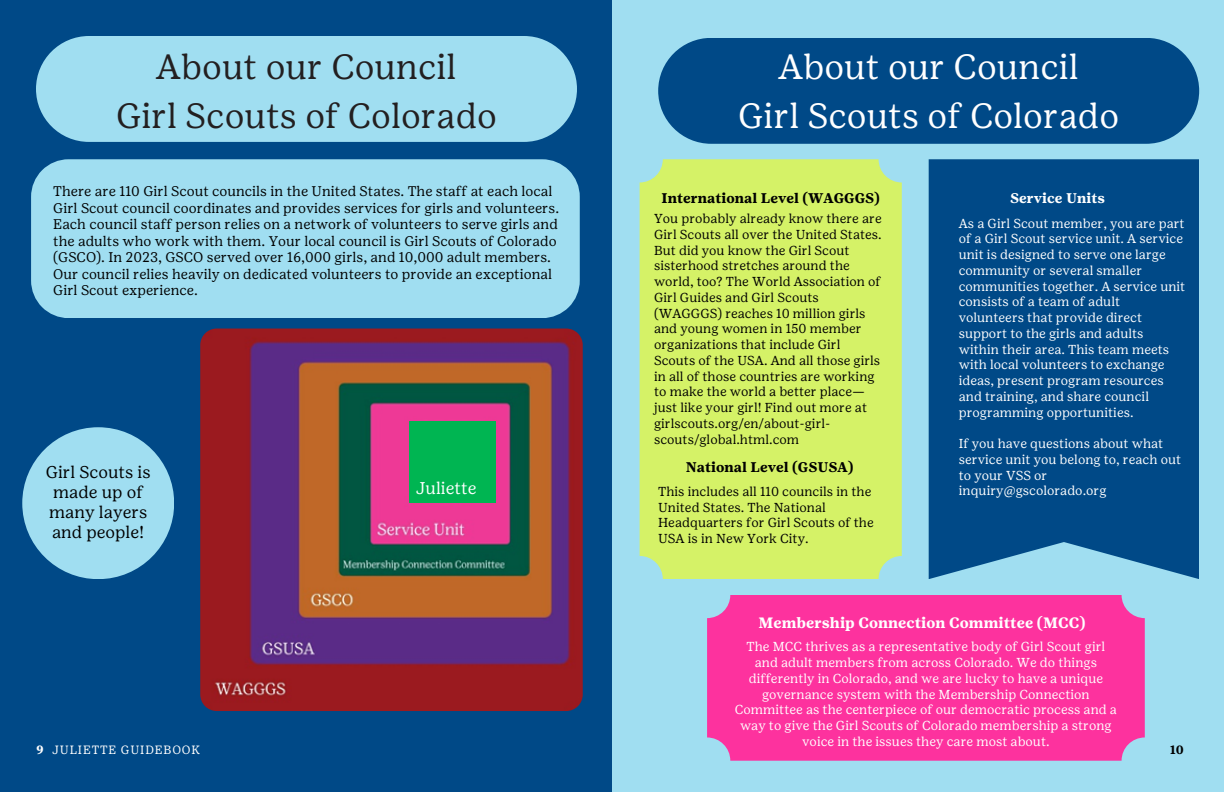
<style>
.page{position:relative;width:1224px;height:792px;background:#004987}
.page>*{position:absolute;margin:0;border:0;box-sizing:border-box;transform-origin:0 0}
.t1{font:35px/48.8px "Girl Scout Text";color:#231f20;text-align:center}
.t2{font:35px/48.8px "Girl Scout Text";color:#fff;text-align:center}
.t3{font:17px/20.2px "Girl Scout Text";color:#000}
.t4{font:17px "Girl Scout Text";color:#fff}
.t5{font:700 15px "Girl Scout Text";color:#fff}
.t6{font:14px/16.5px "Girl Scout Text";color:#000}
.t7{font:700 14px "Girl Scout Text";color:#000}
.t8{font:700 14px "Girl Scout Text";color:#fff}
.t9{font:13px/15.8px "Girl Scout Text";color:#fff}
.t10{font:13px/15.8px "Girl Scout Text";color:#000}
.t11{font:12px "Girl Scout Text";letter-spacing:.07em;color:#fff}
.t12{font:700 12px "Girl Scout Text";color:#000}
.t13{font:700 12px "Girl Scout Text";color:#fff}
</style>
<div class="page">
<div style="left:36px;top:36px;width:541px;height:106px;background:#a0def1;border-radius:53px"></div>
<div style="left:612px;top:0;width:612px;height:792px;background:#a0def1"></div>
<div style="left:658px;top:38px;width:541px;height:106px;background:#004987;border-radius:53px"></div>
<div style="left:707px;top:595px;width:438px;height:166px;background:#fd329e;border-radius:23px"></div>
<div style="left:929px;top:159px;width:270px;height:420px;background:#004987"></div>
<div style="left:31px;top:159px;width:549px;height:159px;background:#a0def1"></div>
<img style="left:200px;top:329px;width:383px;height:382px;border-radius:16px">
<div style="left:22px;top:427px;width:152px;height:152px;background:#a0def1;border-radius:50%"></div>
<div style="left:640px;top:159px;width:262px;height:420px;background:#d5f267;border-radius:23px"></div>
<div style="left:409px;top:421px;width:87px;height:82px;background:#00b552"></div>
<p class="t1" style="left:116px;top:42px;width:382px">About our Council<br>Girl Scouts of Colorado</p>
<h5 class="t2" style="left:738px;top:42px;width:382px">About our Council<br>Girl Scouts of Colorado</h5>
<h2 class="t6" style="left:53px;top:183px;width:508px">There are 110 Girl Scout councils in the United States. The staff at each local Girl Scout council coordinates and provides services for girls and volunteers.<br>Each council staff person relies on a network of volunteers to serve girls and the adults who work with them. Your local council is Girl Scouts of Colorado (GSCO). In 2023, GSCO served over 16,000 girls, and 10,000 adult members.<br>Our council relies heavily on dedicated volunteers to provide an exceptional Girl Scout experience.</h2>
<h1 class="t7" style="left:662px;top:190px;width:220px">International Level (WAGGGS)</h1>
<h3 class="t10" style="left:654px;top:211px;width:229px">You probably already know there are Girl Scouts all over the United States.<br>But did you know the Girl Scout sisterhood stretches around the world, too? The World Association of Girl Guides and Girl Scouts (WAGGGS) reaches 10 million girls and young women in 150 member organizations that include Girl Scouts of the USA. And all those girls in all of those countries are working to make the world a better place— just like your girl! Find out more at girlscouts.org/en/about-girl&shy;scouts/global.html.com</h3>
<p class="t8" style="left:1010px;top:190px;width:96px">Service Units</p>
<h3 class="t9" style="left:959px;top:215px;width:228px">As a Girl Scout member, you are part of a Girl Scout service unit. A service unit is designed to serve one large community or several smaller communities together. A service unit consists of a team of adult volunteers that provide direct support to the girls and adults within their area. This team meets with local volunteers to exchange ideas, present program resources and training, and share council programming opportunities.</h3>
<p class="t9" style="left:959px;top:436px;width:224px">If you have questions about what service unit you belong to, reach out to your VSS or</p>
<p class="t7" style="left:686px;top:459px;width:169px">National Level (GSUSA)</p>
<h3 class="t10" style="left:658px;top:483px;width:217px">This includes all 110 councils in the<br>United States. The National<br>Headquarters for Girl Scouts of the<br>USA is in New York City.</h3>
<p class="t3" style="left:46px;top:462px;width:107px">Girl Scouts is made up of many layers and people!</p>
<p class="t4" style="left:416px;top:478px;width:62px">Juliette</p>
<p class="t9" style="left:959px;top:483px;width:149px">inquiry@gscolorado.org</p>
<p class="t5" style="left:759px;top:614px;width:329px">Membership Connection Committee (MCC)</p>
<h3 class="t9" style="left:735px;top:639px;width:384px;text-align:center">The MCC thrives as a representative body of Girl Scout girl and adult members from across Colorado. We do things differently in Colorado, and we are lucky to have a unique governance system with the Membership Connection Committee as the centerpiece of our democratic process and a way to give the Girl Scouts of Colorado membership a strong voice in the issues they care most about.</h3>
<h4 class="t13" style="left:36px;top:742px;width:9px">9</h4>
<h2 class="t12" style="left:1170px;top:742px;width:15px">10</h2>
<p class="t11" style="left:52px;top:742px;width:150px">JULIETTE GUIDEBOOK</p>
</div>
